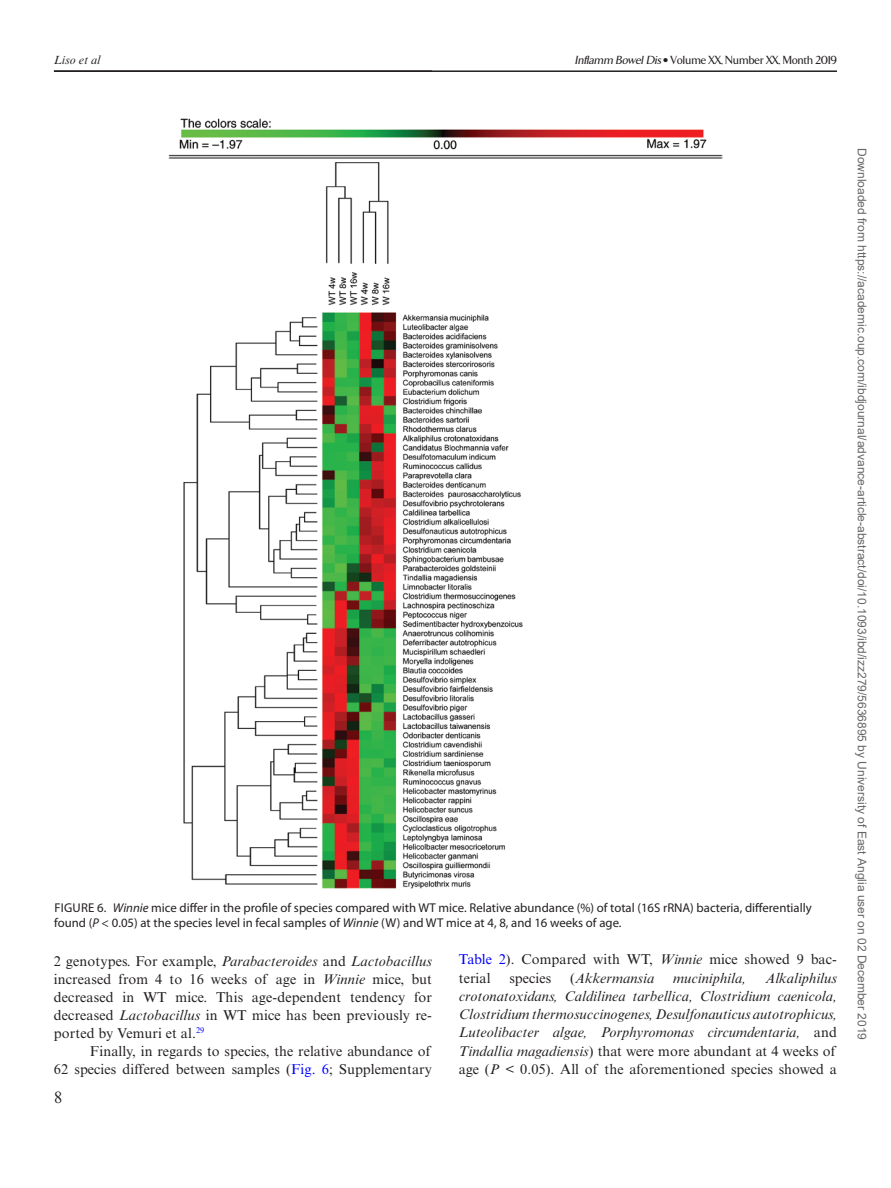
<style>
.page{position:relative;width:891px;height:1188px;background:#fff}
.page>*{position:absolute;margin:0;border:0;box-sizing:border-box;transform-origin:0 0}
.t1{font:16.5px "Times New Roman MT Std";color:#231f20}
.t2{font:14.25px/18px "Times New Roman MT Std";letter-spacing:.005em;color:#231f20;text-align:justify}
.t3{font:italic 14.25px/18.3px "Times New Roman MT Std";letter-spacing:.005em;color:#231f20;text-align:justify}
.t4{font:12.75px/15px "Myriad Pro";color:#231f20}
.t5{font:12px "Arial";color:#666}
.t6{font:500 12px "TF Arrow";color:#231f20}
.t7{font:italic 12px "Times New Roman MT Std";color:#231f20}
.s1{font-style:italic}
.s2{color:#00f}
.s3{font-style:normal}
</style>
<div class="page">
<hr style="left:54px;top:70px;width:783px;height:2px;background:#231f20">
<img style="left:169px;top:118px;width:554px;height:770px">
<p class="t7" style="left:54px;top:54px;width:48px">Liso et al</p>
<p class="t6" style="left:575px;top:54px;width:264px"><span class="s1">Inflamm BowelDis</span>• Volume XX, Number XX, Month 2019</p>
<p class="t4" style="left:54px;top:900px;width:759px">FIGURE 6. <span class="s1">Winnie</span> mice differ in the profile of species compared with WT mice. Relative abundance (%) of total (16S rRNA) bacteria, differentially found (<span class="s1">P</span> &lt; 0.05) at the species level in fecal samples of <span class="s1">Winnie</span> (W) and WT mice at 4, 8, and 16 weeks of age.</p>
<p class="t2" style="left:54px;top:952px;width:380px">2 genotypes. For example, <span class="s1">Parabacteroides</span> and <span class="s1">Lactobacillus </span>increased from 4 to 16 weeks of age in <span class="s1">Winnie</span> mice, but decreased in WT mice. This age-dependent tendency for decreased <span class="s1">Lactobacillus</span> in WT mice has been previously re&shy;ported by Vemuri et al.<sup>29</sup></p>
<p class="t2" style="left:54px;top:1042px;width:379px;text-align:right">Finally, in regards to species, the relative abundance of<br>62 species differed between samples (<span class="s2">Fig. 6</span>; Supplementary</p>
<p class="t1" style="left:54px;top:1088px;width:10px">8</p>
<p class="t2" style="left:459px;top:951px;width:379px"><span class="s2">Table 2</span>). Compared with WT, <span class="s1">Winnie</span> mice showed 9 bac&shy;terial</p>
<p class="t2" style="left:509px;top:969px;width:43px">species</p>
<p class="t3" style="left:570px;top:969px;width:86px"><span class="s3">(</span>Akkermansia</p>
<p class="t3" style="left:673px;top:969px;width:75px">muciniphila,</p>
<p class="t3" style="left:459px;top:969px;width:380px;text-indent:306px">Alkaliphilus crotonatoxidans, Caldilinea tarbellica, Clostridium caenicola, Clostridium thermosuccinogenes, Desulfonauticus autotrophicus, Luteolibacter algae, Porphyromonas circumdentaria, <span class="s3">and </span>Tindallia magadiensis<span class="s3">) that were more abundant at 4 weeks of age (</span>P <span class="s3">&lt; 0.05). All of the aforementioned species showed a</span></p>
<p class="t5" style="left:866px;top:148px;width:893px;rotate:90deg">Downloaded from https://academic.oup.com/ibdjournal/advance-article-abstract/doi/10.1093/ibd/izz279/5636895 by University of East Anglia user on 02 December 2019</p>
</div>
